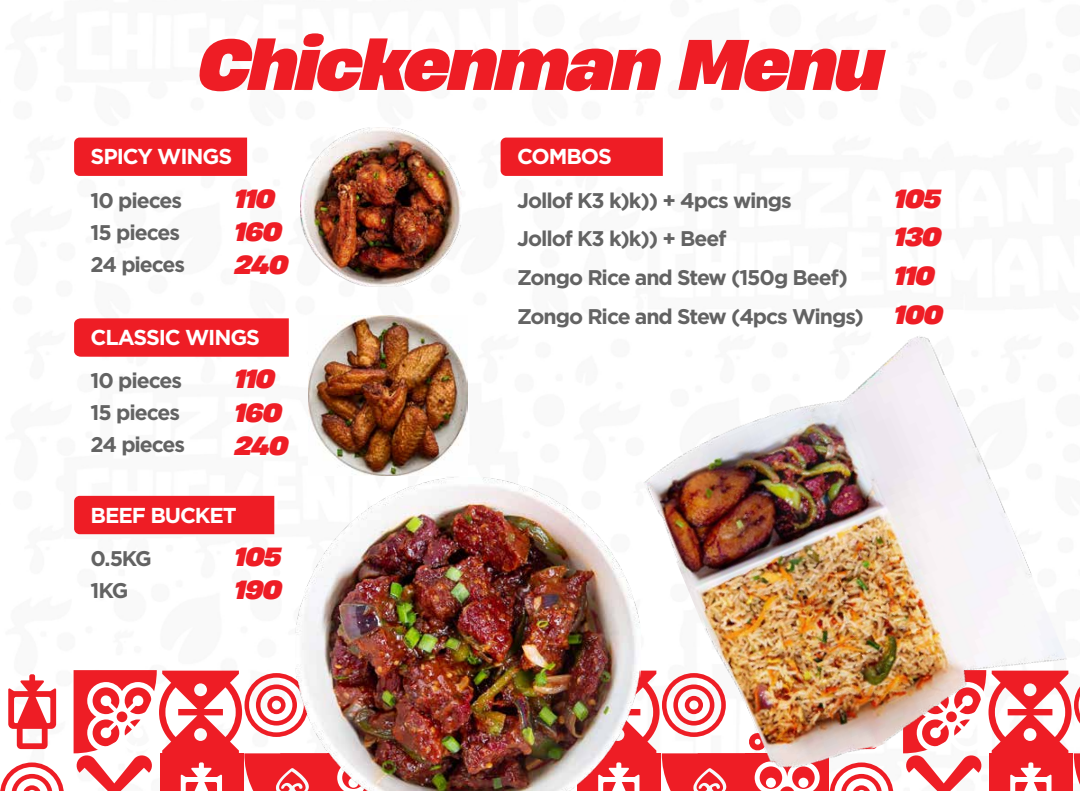
<style>
.page{position:relative;width:1080px;height:791px;background:#fff}
.page>*{position:absolute;margin:0;border:0;box-sizing:border-box;transform-origin:0 0}
.t1{font:italic 800 67.25px "Heading Now 77";letter-spacing:-.035em;color:#ee1d25}
.t2{font:italic 800 24.75px/33.4px "Heading Now 77";letter-spacing:-.025em;color:#ee1d25}
.t3{font:700 21.62px "Gotham";letter-spacing:-.05em;color:#fff}
.t4{font:700 21.25px/32px "Gotham";letter-spacing:-.05em;color:#636363}
</style>
<div class="page">
<svg style="left:0;top:762px;width:64px;height:29px"></svg>
<svg style="left:8px;top:674px;width:48px;height:75px"></svg>
<svg style="left:74px;top:670px;width:221px;height:121px"></svg>
<svg style="left:936px;top:686px;width:144px;height:105px"></svg>
<div style="left:74px;top:138px;width:173px;height:38px;background:#ee1d25"></div>
<div style="left:74px;top:318px;width:215px;height:39px;background:#ee1d25"></div>
<div style="left:501px;top:138px;width:162px;height:38px;background:#ee1d25"></div>
<div style="left:74px;top:496px;width:200px;height:38px;background:#ee1d25"></div>
<img style="left:295px;top:478px;width:345px;height:313px">
<img style="left:301px;top:128px;width:160px;height:158px">
<img style="left:632px;top:336px;width:438px;height:454px">
<img style="left:308px;top:316px;width:159px;height:159px">
<h1 class="t1" style="left:198px;top:11px;width:688px">Chickenman Menu</h1>
<p class="t3" style="left:91px;top:144px;width:143px">SPICY WINGS</p>
<p class="t4" style="left:91px;top:184px;width:96px">10 pieces<br>15 pieces<br>24 pieces</p>
<p class="t2" style="left:235px;top:181px;width:55px">110<br>160<br>240</p>
<p class="t3" style="left:91px;top:325px;width:171px">CLASSIC WINGS</p>
<p class="t4" style="left:91px;top:364px;width:96px">10 pieces<br>15 pieces<br>24 pieces</p>
<p class="t2" style="left:235px;top:361px;width:55px">110<br>160<br>240</p>
<p class="t3" style="left:91px;top:502px;width:148px">BEEF BUCKET</p>
<p class="t4" style="left:91px;top:542px;width:63px">0.5KG<br>1KG</p>
<p class="t2" style="left:235px;top:539px;width:49px">105<br>190</p>
<p class="t3" style="left:517px;top:144px;width:96px">COMBOS</p>
<p class="t4" style="left:517px;top:180px;width:348px;line-height:38.8px">Jollof K3 k)k)) + 4pcs wings<br>Jollof K3 k)k)) + Beef<br>Zongo Rice and Stew (150g Beef)<br>Zongo Rice and Stew (4pcs Wings)</p>
<p class="t2" style="left:894px;top:178px;width:50px;line-height:38.8px">105<br>130<br>110<br>100</p>
</div>
